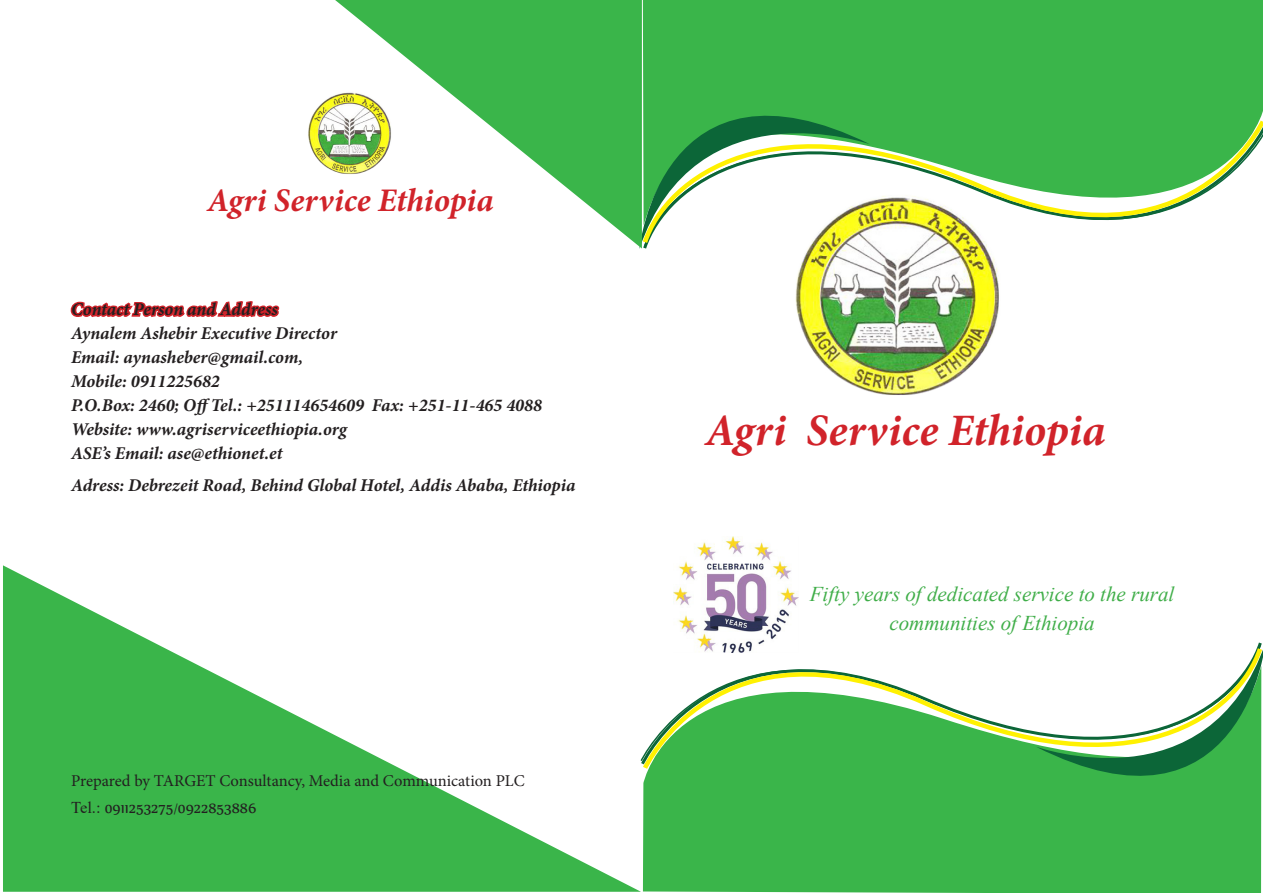
<style>
.page{position:relative;width:1263px;height:893px;background:#fff}
.page>*{position:absolute;margin:0;border:0;box-sizing:border-box;transform-origin:0 0}
.t1{font:italic 700 45px "Minion Pro";letter-spacing:.005em;color:#d1232a}
.t2{font:italic 700 33px "Minion Pro";letter-spacing:.005em;color:#d1232a}
.t3{font:24px "Minion Pro";color:#231f20}
.t4{font:italic 21px "Times New Roman";color:#40ae49}
.t5{font:italic 700 18px "Minion Pro";color:#231f20}
.t6{font:16.5px "Minion Pro";letter-spacing:-.005em;color:#231f20}
.t7{font:16.5px "Nyala";color:#231f20}
.s1{font-family:"Times New Roman"}
</style>
<div class="page">
<div style="left:643px;top:0;width:620px;height:90px;background:#3ab54a"></div>
<div style="left:643px;top:42px;width:227px;height:48px;background:#3ab54a"></div>
<svg style="left:642px;top:90px;width:621px;height:159px"></svg>
<div style="left:643px;top:802px;width:618px;height:91px;background:#3ab54a"></div>
<div style="left:1036px;top:802px;width:226px;height:49px;background:#3ab54a"></div>
<svg style="left:641px;top:642px;width:622px;height:160px"></svg>
<svg style="left:3px;top:565px;width:638px;height:327px"></svg>
<svg style="left:335px;top:0;width:307px;height:249px;fill:#3ab54a"></svg>
<svg style="left:70px;top:301px;width:210px;height:16px"></svg>
<img style="left:739px;top:175px;width:319px;height:220px">
<img style="left:308px;top:84px;width:107px;height:103px">
<img style="left:674px;top:537px;width:125px;height:115px">
<p class="t2" style="left:207px;top:177px;width:288px">Agri Service Ethiopia</p>
<p class="t5" style="left:71px;top:297px;width:208px">Contact Person and Address</p>
<p class="t5" style="left:71px;top:321px;width:267px">Aynalem Ashebir Executive Director</p>
<p class="t5" style="left:71px;top:345px;width:234px">Email: aynasheber@gmail.com,</p>
<p class="t5" style="left:71px;top:369px;width:150px">Mobile: 0911225682</p>
<p class="t5" style="left:71px;top:393px;width:472px">P.O.Box: 2460; Off Tel.: +251114654609 Fax: +251-11-465 4088</p>
<p class="t5" style="left:71px;top:417px;width:277px">Website: www.agriserviceethiopia.org</p>
<p class="t5" style="left:71px;top:441px;width:213px">ASE’s Email: ase@ethionet.et</p>
<p class="t5" style="left:71px;top:472px;width:506px">Adress: Debrezeit Road, Behind Global Hotel, Addis Ababa, Ethiopia</p>
<p class="t6" style="left:71px;top:770px;width:455px">Prepared by TARGET Consultancy, Media and Communication PLC</p>
<p class="t7" style="left:71px;top:798px;width:187px"><span class="s1">Tel.:</span> 0911253275/0922853886</p>
<p class="t3" style="left:145px;top:782px;width:13px">2</p>
<p class="t1" style="left:705px;top:399px;width:402px">Agri Service Ethiopia</p>
<p class="t4" style="left:810px;top:580px;width:366px">Fifty years of dedicated service to the rural</p>
<p class="t4" style="left:889px;top:608px;width:207px">communities of Ethiopia</p>
</div>
